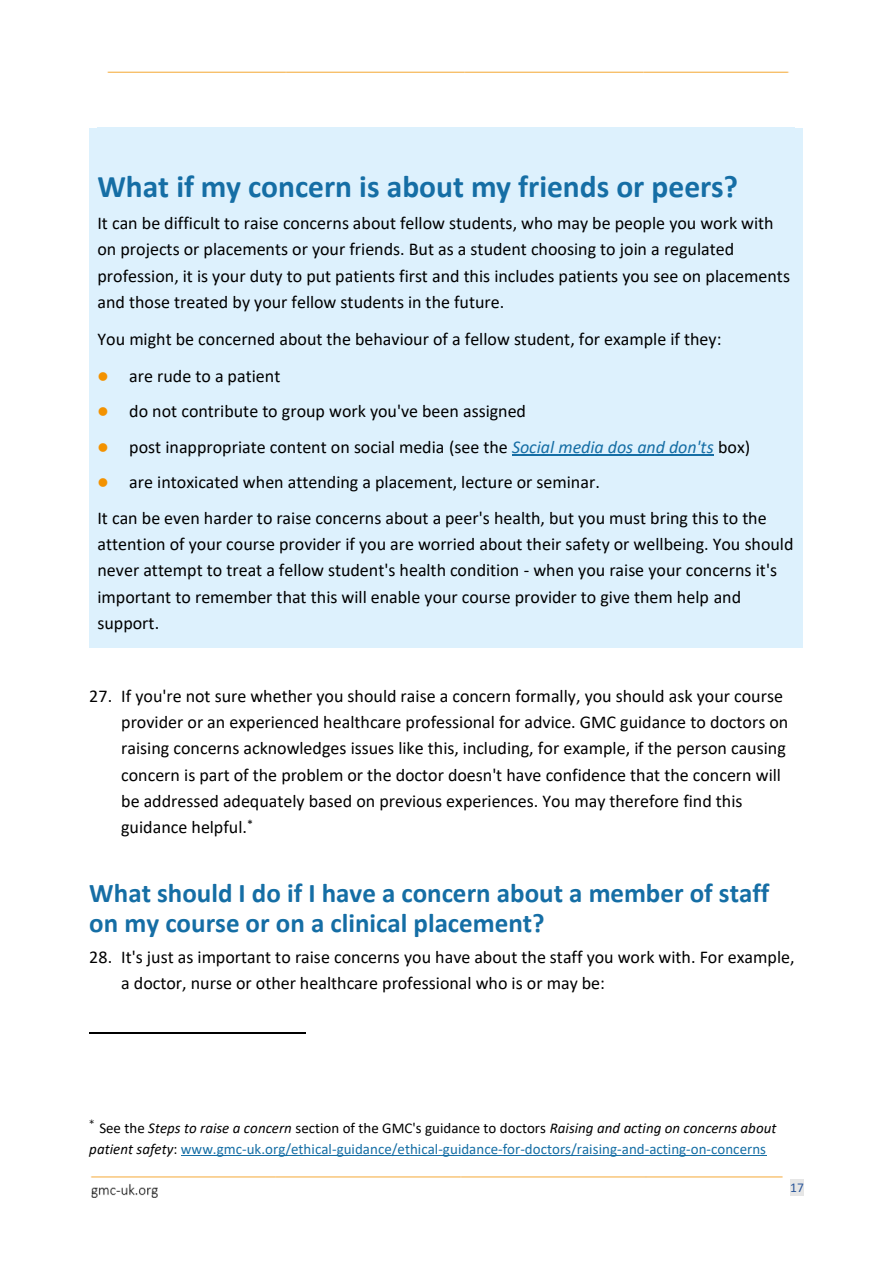
<style>
.page{position:relative;width:893px;height:1264px;background:#fff}
.page>*{position:absolute;margin:0;border:0;box-sizing:border-box;transform-origin:0 0}
.t1{font:700 31.5px "Calibri";color:#156ea5}
.t2{font:700 27px/29.7px "Calibri";color:#156ea5}
.t3{font:18px/26.4px "Calibri";color:#000}
.t4{font:15px/21px "Calibri";color:#156ea5}
.t5{font:13.5px "Calibri";color:#2b579a}
.s1{color:#f39200}
.s2{font-style:italic;color:#156ea5}
.s3{color:#000}
.s4{font-style:italic;color:#000}
</style>
<div class="page">
<div style="left:790px;top:1178px;width:14px;height:17px;background:#e6e6e6"></div>
<img style="left:107px;top:71px;width:682px;height:2px">
<img style="left:91px;top:1176px;width:692px;height:22px">
<div style="left:89px;top:128px;width:714px;height:519px;background:#ddf1fd"></div>
<hr style="left:512px;top:454px;width:202px;height:2px;background:#156ea5">
<hr style="left:89px;top:1032px;width:216px;height:1px;background:#000">
<hr style="left:181px;top:1155px;width:585px;height:1px;background:#156ea5">
<p class="t1" style="left:97px;top:173px;width:642px">What if my concern is about my friends or peers?</p>
<p class="t3" style="left:97px;top:211px;width:694px">It can be difficult to raise concerns about fellow students, who may be people you work with on projects or placements or your friends. But as a student choosing to join a regulated profession, it is your duty to put patients first and this includes patients you see on placements and those treated by your fellow students in the future.</p>
<p class="t3" style="left:97px;top:327px;width:626px">You might be concerned about the behaviour of a fellow student, for example if they:</p>
<p class="t3" style="left:97px;top:364px;width:184px"><span class="s1">⚫</span> are rude to a patient</p>
<p class="t3" style="left:97px;top:399px;width:430px"><span class="s1">⚫</span> do not contribute to group work you've been assigned</p>
<p class="t3" style="left:97px;top:435px;width:654px"><span class="s1">⚫</span> post inappropriate content on social media (see the <span class="s2">Social media dos and don'ts</span> box)</p>
<p class="t3" style="left:97px;top:470px;width:504px"><span class="s1">⚫</span> are intoxicated when attending a placement, lecture or seminar.</p>
<p class="t3" style="left:97px;top:505px;width:698px">It can be even harder to raise concerns about a peer's health, but you must bring this to the attention of your course provider if you are worried about their safety or wellbeing. You should never attempt to treat a fellow student's health condition - when you raise your concerns it's important to remember that this will enable your course provider to give them help and support.</p>
<p class="t3" style="left:121px;top:683px;width:669px;text-indent:-32px">27. If you're not sure whether you should raise a concern formally, you should ask your course provider or an experienced healthcare professional for advice. GMC guidance to doctors on raising concerns acknowledges issues like this, including, for example, if the person causing concern is part of the problem or the doctor doesn't have confidence that the concern will be addressed adequately based on previous experiences. You may therefore find this guidance helpful.<sup>*</sup></p>
<h3 class="t2" style="left:89px;top:880px;width:682px">What should I do if I have a concern about a member of staff on my course or on a clinical placement?</h3>
<p class="t3" style="left:121px;top:944px;width:675px;text-indent:-32px">28. It's just as important to raise concerns you have about the staff you work with. For example, a doctor, nurse or other healthcare professional who is or may be:</p>
<p class="t4" style="left:89px;top:1118px;width:689px"><sup>*</sup> <span class="s3">See the</span> <span class="s4">Steps to raise a concern</span> <span class="s3">section of the GMC's guidance to doctors</span> <span class="s4">Raising and acting on concerns about patient safety</span><span class="s3">:</span> www.gmc-uk.org/ethical-guidance/ethical-guidance-for-doctors/raising-and-acting-on-concerns</p>
<p class="t5" style="left:790px;top:1181px;width:15px">17</p>
</div>
